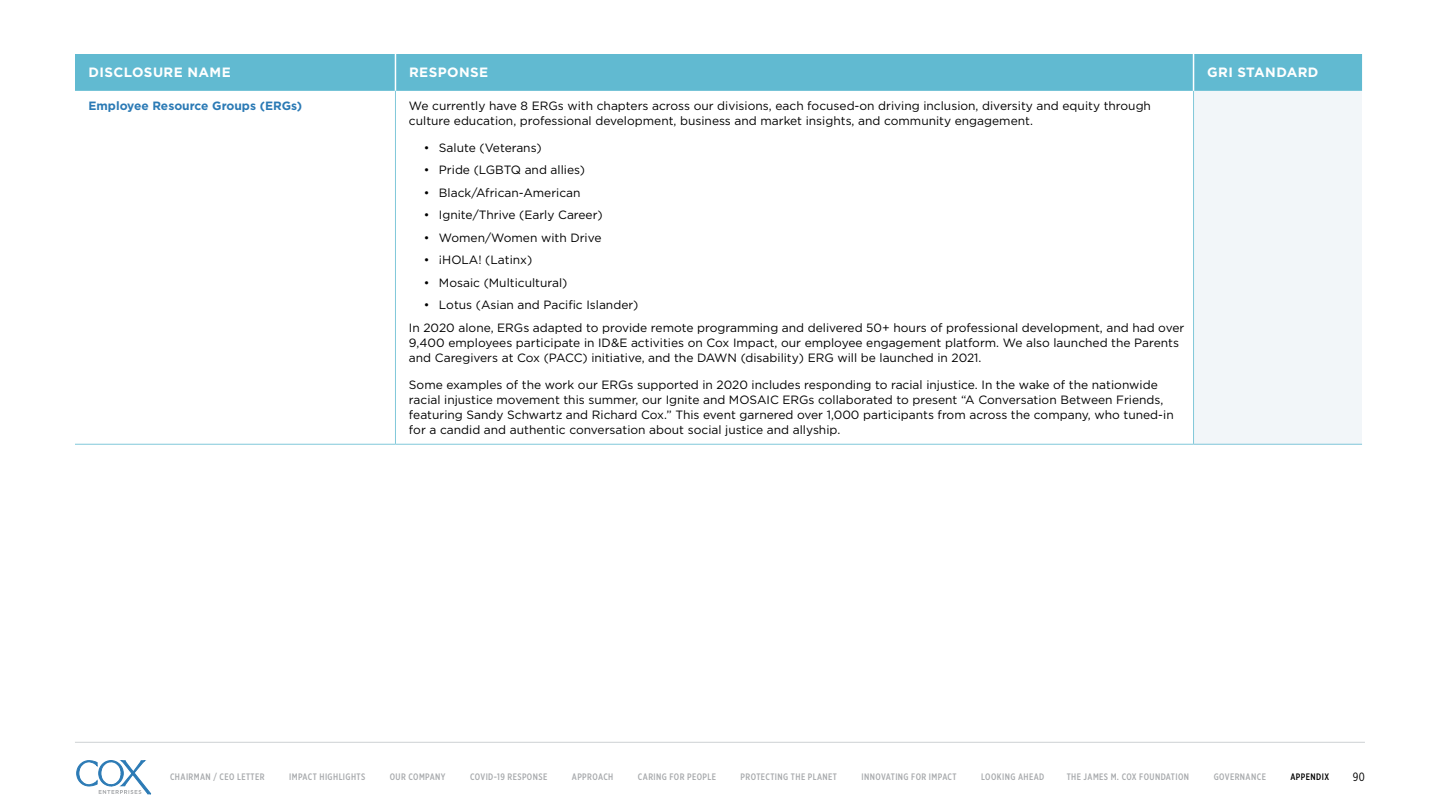
<style>
.page{position:relative;width:1440px;height:810px;background:#fff}
.page>*{position:absolute;margin:0;border:0;box-sizing:border-box;transform-origin:0 0}
.t1{font:700 13.5px "Gotham Pro";letter-spacing:.03em;color:#fff}
.t2{font:12px/15px "Gotham Pro";color:#000}
.t3{font:700 12px "Gotham Pro";color:#2b7ab5}
.t4{font:12px "Gotham X Narrow";color:#000}
.t5{font:500 9.3px "Gotham X Narrow";letter-spacing:.045em;color:#a8aaad}
.t6{font:500 9.3px "Gotham X Narrow";letter-spacing:.045em;color:#000}
</style>
<div class="page">
<hr style="left:75px;top:742px;width:1290px;height:1px;background:#cdd1d4">
<svg style="left:76px;top:760px;width:76px;height:34px"></svg>
<div style="left:75px;top:54px;width:1287px;height:37px;background:#61bad1"></div>
<div style="left:1194px;top:91px;width:168px;height:353px;background:#f2f6f9"></div>
<hr style="left:395px;top:54px;width:1px;height:37px;background:#fff">
<hr style="left:395px;top:91px;width:1px;height:353px;background:#81c8da">
<hr style="left:1193px;top:91px;width:1px;height:353px;background:#81c8da">
<hr style="left:75px;top:444px;width:320px;height:1px;background:#81c8da">
<hr style="left:395px;top:444px;width:799px;height:1px;background:#81c8da">
<hr style="left:1194px;top:444px;width:168px;height:1px;background:#81c8da">
<hr style="left:1193px;top:54px;width:1px;height:37px;background:#fff">
<p class="t1" style="left:89px;top:65px;width:144px">DISCLOSURE NAME</p>
<p class="t1" style="left:409px;top:65px;width:81px">RESPONSE</p>
<p class="t1" style="left:1207px;top:65px;width:113px">GRI STANDARD</p>
<p class="t3" style="left:88px;top:99px;width:215px">Employee Resource Groups (ERGs)</p>
<p class="t2" style="left:409px;top:98px;width:744px">We currently have 8 ERGs with chapters across our divisions, each focused-on driving inclusion, diversity and equity through culture education, professional development, business and market insights, and community engagement.</p>
<p class="t2" style="left:424px;top:140px;width:119px">• Salute (Veterans)</p>
<p class="t2" style="left:424px;top:162px;width:163px">• Pride (LGBTQ and allies)</p>
<p class="t2" style="left:424px;top:185px;width:158px">• Black/African-American</p>
<p class="t2" style="left:424px;top:207px;width:180px">• Ignite/Thrive (Early Career)</p>
<p class="t2" style="left:424px;top:230px;width:179px">• Women/Women with Drive</p>
<p class="t2" style="left:424px;top:252px;width:110px">• ¡HOLA! (Latinx)</p>
<p class="t2" style="left:424px;top:275px;width:145px">• Mosaic (Multicultural)</p>
<p class="t2" style="left:409px;top:294px;width:777px;line-height:22.5px;text-indent:15px">• Lotus (Asian and Pacific Islander)<br>In 2020 alone, ERGs adapted to provide remote programming and delivered 50+ hours of professional development, and had over</p>
<p class="t2" style="left:409px;top:335px;width:772px">9,400 employees participate in ID&amp;E activities on Cox Impact, our employee engagement platform. We also launched the Parents and Caregivers at Cox (PACC) initiative, and the DAWN (disability) ERG will be launched in 2021.</p>
<p class="t2" style="left:409px;top:377px;width:766px">Some examples of the work our ERGs supported in 2020 includes responding to racial injustice. In the wake of the nationwide racial injustice movement this summer, our Ignite and MOSAIC ERGs collaborated to present “A Conversation Between Friends, featuring Sandy Schwartz and Richard Cox.” This event garnered over 1,000 participants from across the company, who tuned-in for a candid and authentic conversation about social justice and allyship.</p>
<p class="t5" style="left:170px;top:771px;width:96px">CHAIRMAN / CEO LETTER</p>
<p class="t5" style="left:289px;top:771px;width:78px">IMPACT HIGHLIGHTS</p>
<p class="t5" style="left:390px;top:771px;width:57px">OUR COMPANY</p>
<p class="t5" style="left:470px;top:771px;width:79px">COVID-19 RESPONSE</p>
<p class="t5" style="left:572px;top:771px;width:43px">APPROACH</p>
<p class="t5" style="left:638px;top:771px;width:80px">CARING FOR PEOPLE</p>
<p class="t5" style="left:741px;top:771px;width:98px">PROTECTING THE PLANET</p>
<p class="t5" style="left:862px;top:771px;width:97px">INNOVATING FOR IMPACT</p>
<p class="t5" style="left:981px;top:771px;width:65px">LOOKING AHEAD</p>
<p class="t5" style="left:1067px;top:771px;width:124px">THE JAMES M. COX FOUNDATION</p>
<p class="t5" style="left:1214px;top:771px;width:54px">GOVERNANCE</p>
<p class="t6" style="left:1290px;top:771px;width:40px">APPENDIX</p>
<p class="t4" style="left:1353px;top:769px;width:14px">90</p>
</div>
